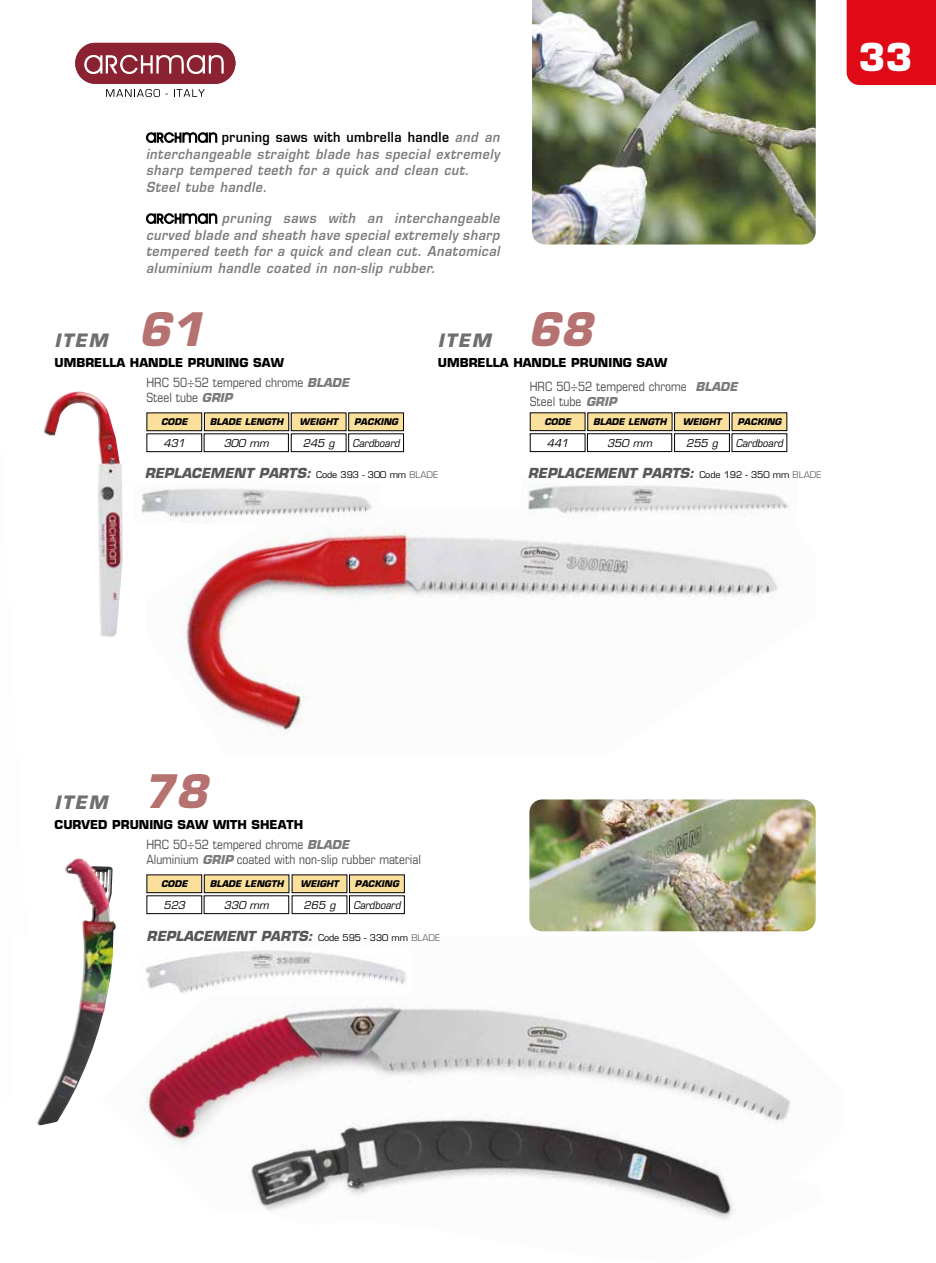
<style>
.page{position:relative;width:936px;height:1263px;background:#fff}
.page>*{position:absolute;margin:0;border:0;box-sizing:border-box;transform-origin:0 0}
.t1{font:italic 700 45px "Eurostile LT Std";color:#b57271}
.t2{font:700 37.5px "Eurostile LT Std";color:#fff}
.t3{font:italic 700 18px "Eurostile LT Std";letter-spacing:.1em;color:#706f6f}
.t4{font:italic 600 13.5px/16.5px "Eurostile LT Std";letter-spacing:.05em;color:#7c7b7b;scale:.91 1}
.t5{font:italic 700 13.5px "Eurostile LT Std";color:#575756}
.t6{font:condensed 12.75px/15px "Eurostile LT Std";color:#4a4a49}
.t7{font:700 12px "Eurostile LT Std";color:#000}
.t8{font:italic 10.5px "Eurostile LT Std";color:#000}
.t9{font:italic 10.5px "Eurostile LT Std";color:#000;scale:.9 1}
.t10{font:italic 700 9px "Eurostile LT Std";color:#000}
.s1{font-style:normal;color:#000}
.s2{font-weight:700;font-style:italic;font-stretch:normal;font-size:12px;color:#7c7b7b}
.s3{font-weight:400;font-style:normal;font-size:9px;color:#000}
.s4{font-weight:400;font-style:normal;font-size:9px;color:#706f6f}
</style>
<div class="page">
<img style="left:137px;top:1004px;width:643px;height:143px">
<img style="left:178px;top:526px;width:600px;height:209px">
<img style="left:43px;top:391px;width:80px;height:246px">
<svg style="left:197px;top:1094px;width:587px;height:53px"></svg>
<img style="left:202px;top:1096px;width:589px;height:124px">
<img style="left:532px;top:0;width:283px;height:244px">
<img style="left:37px;top:858px;width:79px;height:267px">
<img style="left:529px;top:799px;width:286px;height:132px">
<img style="left:520px;top:485px;width:269px;height:42px">
<img style="left:145px;top:950px;width:261px;height:44px">
<img style="left:141px;top:488px;width:231px;height:35px">
<div style="left:846px;top:0;width:89px;height:85px;background:#e00916"></div>
<div style="left:147px;top:413px;width:55px;height:18px;background:#fbe09c"></div>
<div style="left:147px;top:413px;width:55px;height:18px;border:1px solid #000"></div>
<div style="left:204px;top:413px;width:85px;height:18px;background:#fbe09c"></div>
<div style="left:204px;top:413px;width:85px;height:18px;border:1px solid #000"></div>
<div style="left:291px;top:413px;width:55px;height:18px;background:#fbe09c"></div>
<div style="left:291px;top:413px;width:55px;height:18px;border:1px solid #000"></div>
<div style="left:348px;top:413px;width:55px;height:18px;background:#fbe09c"></div>
<div style="left:348px;top:413px;width:56px;height:18px;border:1px solid #000"></div>
<div style="left:147px;top:434px;width:55px;height:18px;border:1px solid #000"></div>
<div style="left:204px;top:434px;width:84px;height:18px;border:1px solid #000"></div>
<div style="left:291px;top:434px;width:55px;height:18px;border:1px solid #000"></div>
<div style="left:348px;top:434px;width:56px;height:18px;border:1px solid #000"></div>
<div style="left:530px;top:413px;width:55px;height:18px;background:#fbe09c"></div>
<div style="left:530px;top:413px;width:55px;height:18px;border:1px solid #000"></div>
<div style="left:587px;top:413px;width:85px;height:18px;background:#fbe09c"></div>
<div style="left:587px;top:413px;width:85px;height:18px;border:1px solid #000"></div>
<div style="left:674px;top:413px;width:55px;height:18px;background:#fbe09c"></div>
<div style="left:674px;top:413px;width:55px;height:18px;border:1px solid #000"></div>
<div style="left:732px;top:413px;width:54px;height:18px;background:#fbe09c"></div>
<div style="left:731px;top:413px;width:56px;height:18px;border:1px solid #000"></div>
<div style="left:530px;top:433px;width:55px;height:19px;border:1px solid #000"></div>
<div style="left:587px;top:433px;width:85px;height:19px;border:1px solid #000"></div>
<div style="left:674px;top:433px;width:55px;height:19px;border:1px solid #000"></div>
<div style="left:731px;top:433px;width:56px;height:19px;border:1px solid #000"></div>
<div style="left:147px;top:875px;width:55px;height:18px;background:#fbe09c"></div>
<div style="left:147px;top:875px;width:55px;height:18px;border:1px solid #000"></div>
<div style="left:204px;top:875px;width:85px;height:18px;background:#fbe09c"></div>
<div style="left:204px;top:875px;width:85px;height:18px;border:1px solid #000"></div>
<div style="left:292px;top:875px;width:55px;height:18px;background:#fbe09c"></div>
<div style="left:292px;top:875px;width:55px;height:18px;border:1px solid #000"></div>
<div style="left:349px;top:875px;width:55px;height:18px;background:#fbe09c"></div>
<div style="left:349px;top:875px;width:55px;height:18px;border:1px solid #000"></div>
<div style="left:147px;top:895px;width:55px;height:19px;border:1px solid #000"></div>
<div style="left:204px;top:895px;width:85px;height:19px;border:1px solid #000"></div>
<div style="left:292px;top:895px;width:55px;height:19px;border:1px solid #000"></div>
<div style="left:349px;top:895px;width:55px;height:19px;border:1px solid #000"></div>
<svg style="left:146px;top:132px;width:71px;height:11px"></svg>
<svg style="left:146px;top:213px;width:71px;height:11px"></svg>
<svg style="left:75px;top:42px;width:161px;height:55px"></svg>
<p class="t4" style="left:146px;top:129px;width:390px;text-indent:76px"><span class="s1">pruning saws with umbrella handle</span> and an interchangeable straight blade has special extremely sharp tempered teeth for a quick and clean cut.<br>Steel tube handle.</p>
<p class="t4" style="left:146px;top:210px;width:390px;text-align:justify;text-indent:76px">pruning saws with an interchangeable curved blade and sheath have special extremely sharp tempered teeth for a quick and clean cut. Anatomical aluminium handle coated in non-slip rubber.</p>
<h1 class="t1" style="left:138px;top:302px;width:66px">61</h1>
<p class="t7" style="left:55px;top:355px;width:231px">UMBRELLA HANDLE PRUNING SAW</p>
<h3 class="t3" style="left:54px;top:330px;width:55px">ITEM</h3>
<p class="t6" style="left:146px;top:375px;width:204px">HRC 50÷52 tempered chrome <span class="s2">BLADE<br></span>Steel tube <span class="s2">GRIP</span></p>
<p class="t10" style="left:161px;top:416px;width:28px">CODE</p>
<p class="t10" style="left:210px;top:416px;width:75px">BLADE LENGTH</p>
<p class="t10" style="left:299px;top:416px;width:40px">WEIGHT</p>
<p class="t10" style="left:354px;top:416px;width:45px">PACKING</p>
<p class="t8" style="left:163px;top:436px;width:23px">431</p>
<p class="t8" style="left:224px;top:436px;width:47px">300 mm</p>
<p class="t8" style="left:303px;top:436px;width:33px">245 g</p>
<p class="t9" style="left:352px;top:436px;width:54px">Cardboard</p>
<h1 class="t1" style="left:527px;top:302px;width:66px">68</h1>
<p class="t7" style="left:438px;top:355px;width:231px">UMBRELLA HANDLE PRUNING SAW</p>
<h3 class="t3" style="left:437px;top:330px;width:55px">ITEM</h3>
<p class="t6" style="left:529px;top:379px;width:209px">HRC 50÷52 tempered chrome <span class="s2">BLADE<br></span>Steel tube <span class="s2">GRIP</span></p>
<p class="t10" style="left:544px;top:416px;width:28px">CODE</p>
<p class="t10" style="left:593px;top:416px;width:75px">BLADE LENGTH</p>
<p class="t10" style="left:682px;top:416px;width:40px">WEIGHT</p>
<p class="t10" style="left:737px;top:416px;width:45px">PACKING</p>
<p class="t8" style="left:546px;top:436px;width:23px">441</p>
<p class="t8" style="left:607px;top:436px;width:47px">350 mm</p>
<p class="t8" style="left:686px;top:436px;width:33px">255 g</p>
<p class="t9" style="left:735px;top:436px;width:54px">Cardboard</p>
<p class="t5" style="left:145px;top:464px;width:295px">REPLACEMENT PARTS: <span class="s3">Code 393 - 300 mm</span> <span class="s4">BLADE</span></p>
<p class="t5" style="left:528px;top:464px;width:295px">REPLACEMENT PARTS: <span class="s3">Code 192 - 350 mm</span> <span class="s4">BLADE</span></p>
<h2 class="t2" style="left:858px;top:34px;width:55px">33</h2>
<h1 class="t1" style="left:142px;top:764px;width:66px">78</h1>
<p class="t7" style="left:55px;top:817px;width:250px">CURVED PRUNING SAW WITH SHEATH</p>
<h3 class="t3" style="left:54px;top:792px;width:55px">ITEM</h3>
<p class="t6" style="left:146px;top:837px;width:276px">HRC 50÷52 tempered chrome <span class="s2">BLADE<br></span>Aluminium <span class="s2">GRIP</span> coated with non-slip rubber material</p>
<p class="t10" style="left:161px;top:878px;width:28px">CODE</p>
<p class="t10" style="left:210px;top:878px;width:75px">BLADE LENGTH</p>
<p class="t10" style="left:300px;top:878px;width:40px">WEIGHT</p>
<p class="t10" style="left:355px;top:878px;width:45px">PACKING</p>
<p class="t8" style="left:163px;top:898px;width:23px">523</p>
<p class="t8" style="left:224px;top:898px;width:47px">330 mm</p>
<p class="t8" style="left:303px;top:898px;width:33px">265 g</p>
<p class="t9" style="left:353px;top:898px;width:54px">Cardboard</p>
<p class="t5" style="left:147px;top:928px;width:295px">REPLACEMENT PARTS: <span class="s3">Code 595 - 330 mm</span> <span class="s4">BLADE</span></p>
</div>
